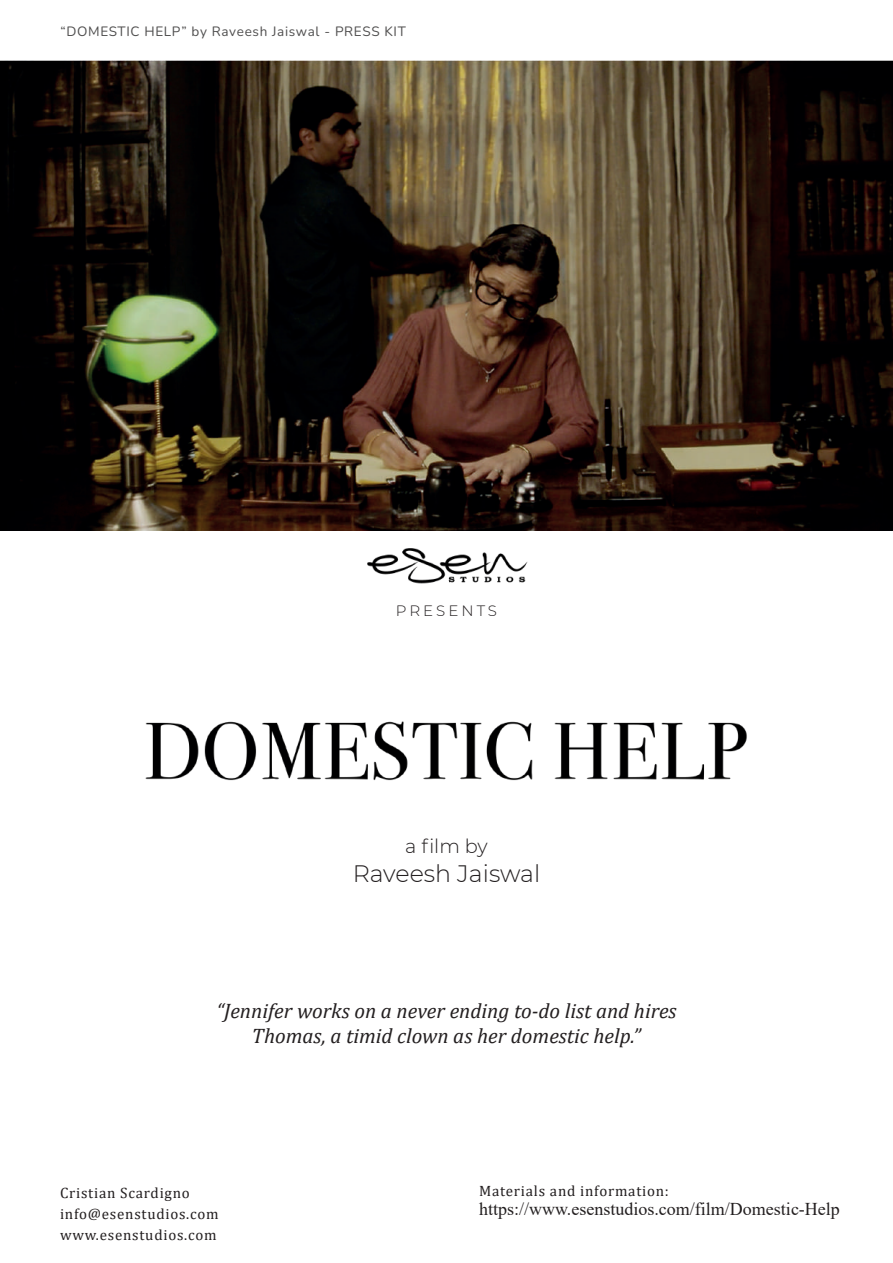
<style>
.page{position:relative;width:893px;height:1263px;background:#fff}
.page>*{position:absolute;margin:0;border:0;box-sizing:border-box;transform-origin:0 0}
.t1{font:300 23.7px "Montserrat";color:#231f20}
.t2{font:italic 21px/25.2px "Cambria";color:#231f20;text-align:center}
.t3{font:300 19.35px "Montserrat";color:#231f20}
.t4{font:18px "Times New Roman";color:#231f20}
.t5{font:15px/21px "Cambria";letter-spacing:.05em;color:#231f20}
.t6{font:300 15px "Montserrat";letter-spacing:.2em;color:#231f20}
.t7{font:200 13.5px "Nunito";letter-spacing:.05em;color:#4f4e4e}
</style>
<div class="page">
<img style="left:367px;top:548px;width:161px;height:36px">
<img style="left:145px;top:721px;width:602px;height:60px">
<img style="left:0;top:61px;width:893px;height:469px">
<p class="t7" style="left:60px;top:22px;width:347px">“DOMESTIC HELP” by Raveesh Jaiswal - PRESS KIT</p>
<p class="t6" style="left:396px;top:600px;width:103px">PRESENTS</p>
<p class="t3" style="left:405px;top:833px;width:84px">a film by</p>
<p class="t1" style="left:353px;top:857px;width:189px">Raveesh Jaiswal</p>
<p class="t2" style="left:216px;top:997px;width:462px">“Jennifer works on a never ending to-do list and hires<br>Thomas, a timid clown as her domestic help.”</p>
<p class="t5" style="left:60px;top:1182px;width:160px">Cristian Scardigno info@esenstudios.com www.esenstudios.com</p>
<p class="t5" style="left:479px;top:1181px;width:191px">Materials and information:</p>
<p class="t4" style="left:479px;top:1196px;width:362px">https://www.esenstudios.com/film/Domestic-Help</p>
</div>
